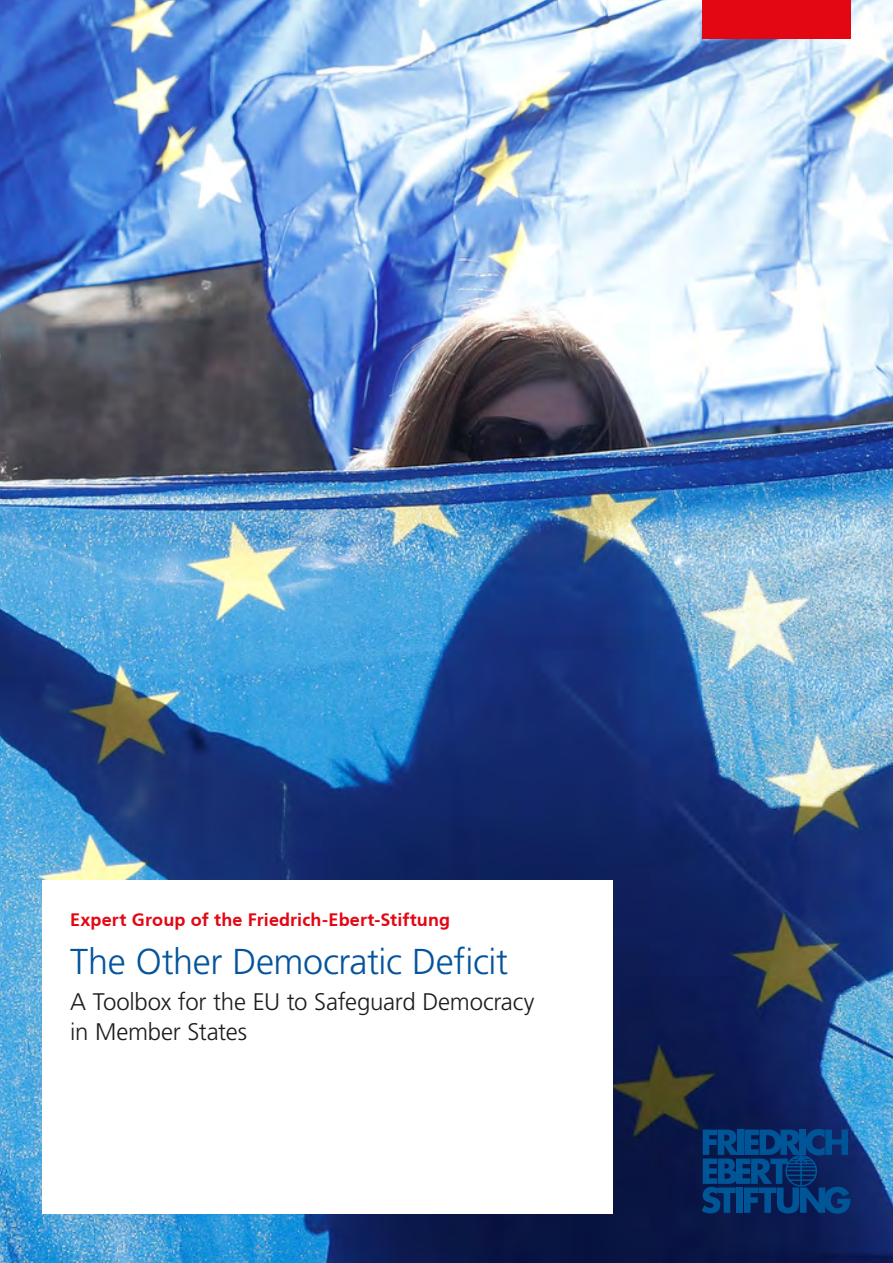
<style>
.page{position:relative;width:893px;height:1263px;background:#fff}
.page>*{position:absolute;margin:0;border:0;box-sizing:border-box;transform-origin:0 0}
.Überschrift{font:300 36px "Frutiger LT Std";letter-spacing:-.015em;color:#03549c}
.Überschrift-2{font:300 24px/30px "Frutiger LT Std";letter-spacing:-.01em;color:#1d1d1b}
.Überschrift-3{font:700 18px "Frutiger CE";letter-spacing:.005em;color:#e30613}
</style>
<div class="page">
<img style="left:0;top:0;width:893px;height:1263px">
<div style="left:43px;top:880px;width:570px;height:334px;background:#fff"></div>
<div style="left:702px;top:0;width:148px;height:38px;background:#e30613"></div>
<svg style="left:702px;top:1129px;width:148px;height:85px;background:#053b79"></svg>
<p class="Überschrift-3" style="left:70px;top:908px;width:381px">Expert Group of the Friedrich-Ebert-Stiftung</p>
<p class="Überschrift" style="left:70px;top:941px;width:439px">The Other Democratic Deficit</p>
<p class="Überschrift-2" style="left:70px;top:987px;width:466px">A Toolbox for the EU to Safeguard Democracy in Member States</p>
</div>
